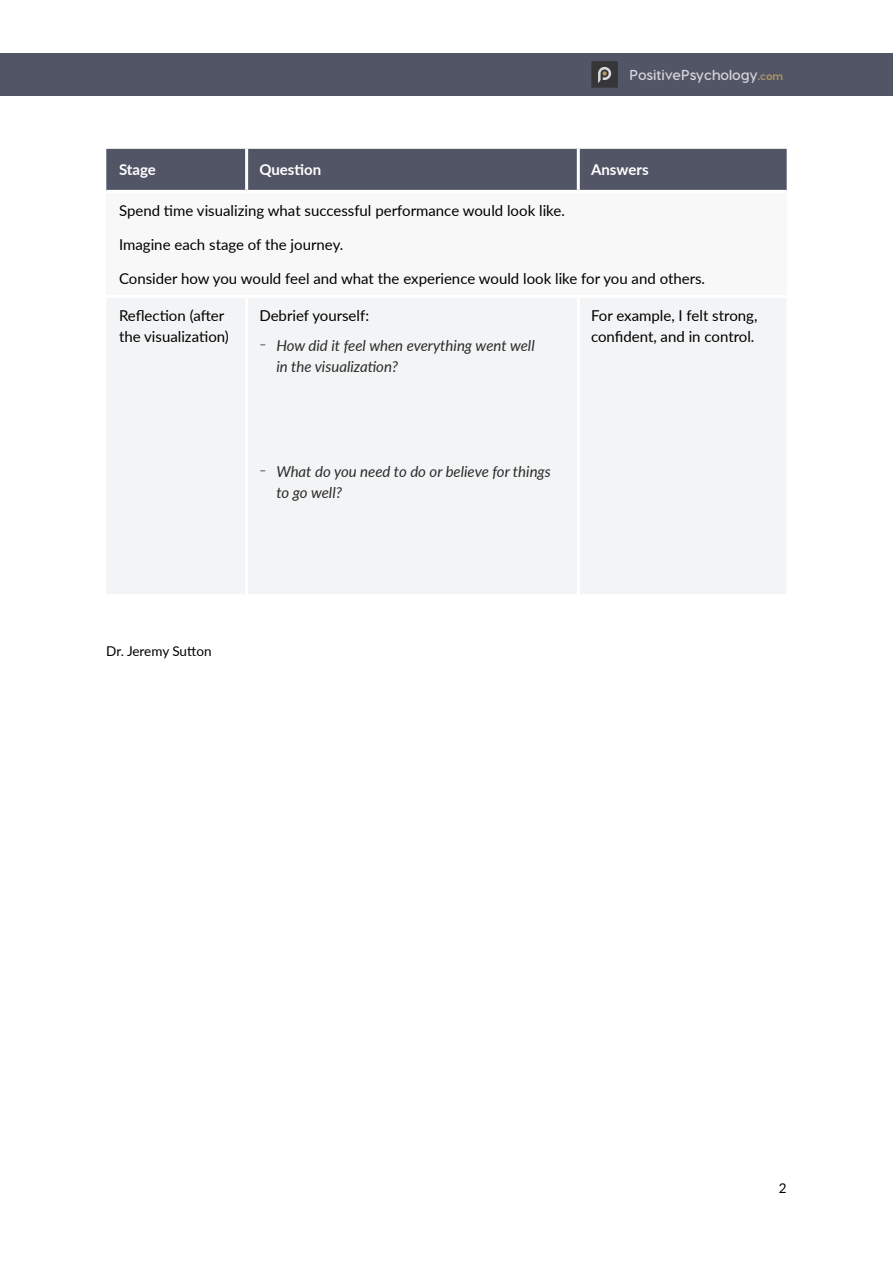
<style>
.page{position:relative;width:893px;height:1263px;background:#fff}
.page>*{position:absolute;margin:0;border:0;box-sizing:border-box;transform-origin:0 0}
.t1{font:15px/21px "Lato";color:#000}
.t2{font:italic 15px/29.5px "Lato";color:#2a2a2a}
.t3{font:700 15px "Lato";color:#fff}
.t4{font:700 14.4px "Visby CF";color:#d6d7da}
.t5{font:13.5px "Lato";letter-spacing:-.01em;color:#000}
.s1{font-weight:800;font-size:10.8px;color:#af9364}
.s2{font-style:normal;color:#000}
.s3{font-style:normal;font-size:12px}
</style>
<div class="page">
<div style="left:0;top:53px;width:893px;height:43px;background:#525566"></div>
<div style="left:591px;top:61px;width:27px;height:27px;background:#363638"></div>
<svg style="left:598px;top:67px;width:13px;height:16px"></svg>
<div style="left:106px;top:149px;width:681px;height:41px;background:#525566"></div>
<div style="left:106px;top:191px;width:681px;height:105px;background:#f8f8f9"></div>
<div style="left:107px;top:298px;width:679px;height:296px;background:#f3f4f5"></div>
<hr style="left:245px;top:149px;width:3px;height:41px;background:#fff">
<hr style="left:577px;top:149px;width:3px;height:41px;background:#fff">
<hr style="left:106px;top:295px;width:141px;height:3px;background:#fff">
<hr style="left:247px;top:295px;width:331px;height:3px;background:#fff">
<hr style="left:245px;top:298px;width:3px;height:296px;background:#fff">
<hr style="left:578px;top:295px;width:209px;height:3px;background:#fff">
<hr style="left:577px;top:298px;width:3px;height:296px;background:#fff">
<hr style="left:106px;top:190px;width:141px;height:3px;background:#fff">
<hr style="left:247px;top:190px;width:331px;height:3px;background:#fff">
<hr style="left:578px;top:190px;width:209px;height:3px;background:#fff">
<p class="t4" style="left:629px;top:66px;width:155px">PositivePsychology<span class="s1">.com</span></p>
<p class="t3" style="left:119px;top:159px;width:38px">Stage</p>
<p class="t3" style="left:259px;top:159px;width:63px">Question</p>
<p class="t3" style="left:591px;top:159px;width:59px">Answers</p>
<p class="t1" style="left:119px;top:200px;width:447px">Spend time visualizing what successful performance would look like.</p>
<p class="t1" style="left:119px;top:233px;width:226px">Imagine each stage of the journey.</p>
<p class="t1" style="left:119px;top:267px;width:588px">Consider how you would feel and what the experience would look like for you and others.</p>
<p class="t1" style="left:119px;top:305px;width:111px">Reflection (after the visualization)</p>
<p class="t2" style="left:259px;top:300px;width:277px"><span class="s2">Debrief yourself:<br></span><span class="s3">҄</span> How did it feel when everything went well</p>
<p class="t2" style="left:276px;top:351px;width:123px">in the visualization?</p>
<p class="t1" style="left:591px;top:305px;width:168px">For example, I felt strong, confident, and in control.</p>
<p class="t2" style="left:276px;top:461px;width:276px;line-height:21px;text-indent:-17px"><span class="s3">҄</span> What do you need to do or believe for things to go well?</p>
<p class="t5" style="left:106px;top:642px;width:107px">Dr. Jeremy Sutton</p>
<p class="t5" style="left:779px;top:1178px;width:9px">2</p>
</div>
